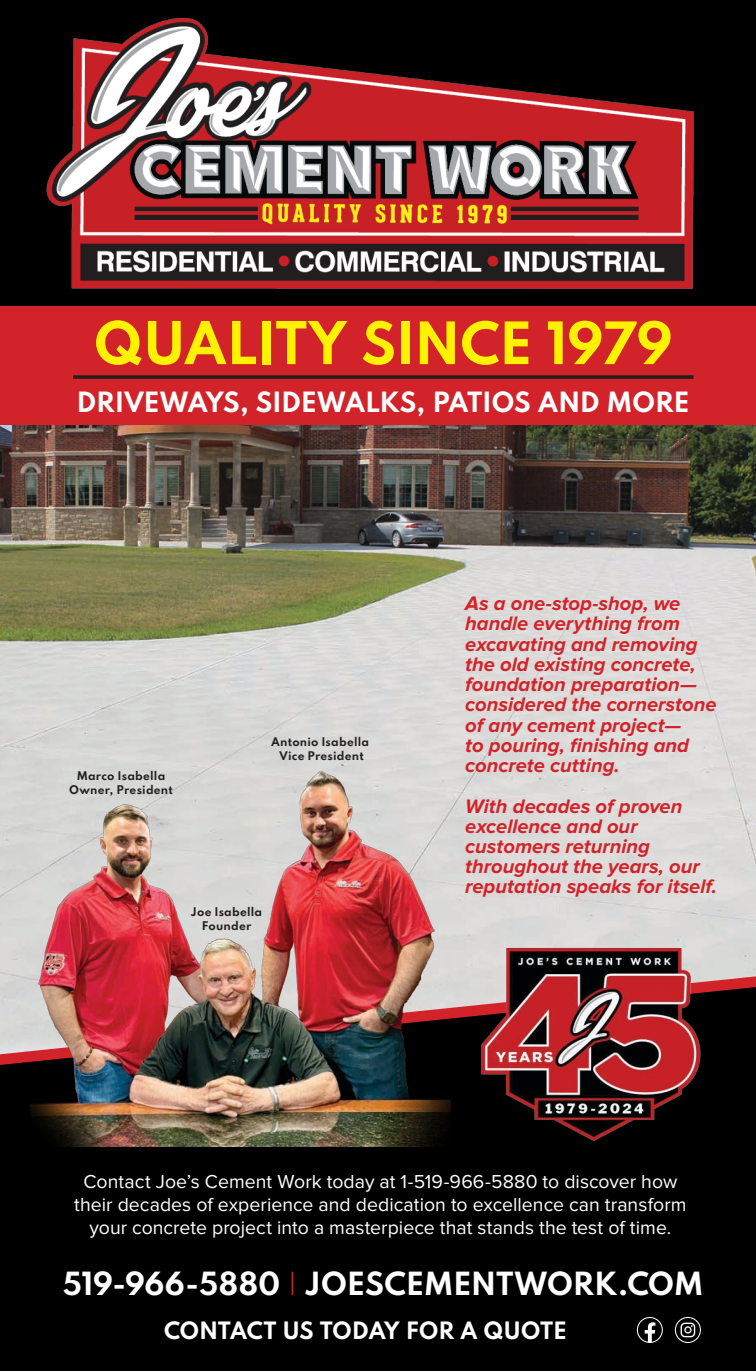
<style>
.page{position:relative;width:756px;height:1371px;background:#fff}
.page>*{position:absolute;margin:0;border:0;box-sizing:border-box;transform-origin:0 0}
.t1{font:100 51.62px "Spartan";letter-spacing:-.02em;color:#fff200}
.t2{font:100 28.35px "Spartan";letter-spacing:-.01em;color:#fff}
.t3{font:100 24.68px "Spartan";letter-spacing:-.015em;color:#fff}
.t4{font:100 21.18px "Spartan";letter-spacing:-.015em;color:#fff}
.t5{font:italic 700 20.3px/20.3px "Lincoln Proxima Nova";color:#d2232a}
.t6{font:19.43px/22.9px "Lincoln Proxima Nova";letter-spacing:.005em;color:#fff;text-align:center}
.t7{font:100 10.67px/14.2px "Spartan";letter-spacing:.02em;color:#231f20;text-align:center}
.s1{font-size:52.15px}
.s2{color:#d2232a}
</style>
<div class="page">
<div style="left:0;top:306px;width:756px;height:119px;background:#d2232a"></div>
<img style="left:0;top:425px;width:756px;height:537px">
<div style="left:0;top:0;width:756px;height:306px;background:#000"></div>
<img style="left:46px;top:18px;width:648px;height:271px">
<div style="left:0;top:962px;width:756px;height:408px;background:#000"></div>
<svg style="left:675px;top:1316px;width:26px;height:26px"></svg>
<svg style="left:637px;top:1316px;width:26px;height:26px"></svg>
<img style="left:459px;top:916px;width:260px;height:239px">
<img style="left:18px;top:757px;width:432px;height:388px">
<svg style="left:73px;top:375px;width:620px;height:4px"></svg>
<p class="t1" style="left:94px;top:304px;width:581px"><span class="s1">QUALITY</span> SINCE 1979</p>
<p class="t3" style="left:77px;top:383px;width:615px">DRIVEWAYS, SIDEWALKS, PATIOS AND MORE</p>
<p class="t7" style="left:69px;top:768px;width:105px">Marco Isabella<br>Owner, President</p>
<p class="t7" style="left:271px;top:734px;width:100px">Antonio Isabella<br>Vice President</p>
<p class="t7" style="left:191px;top:904px;width:73px">Joe Isabella<br>Founder</p>
<p class="t5" style="left:465px;top:593px;width:253px">As a one-stop-shop, we handle everything from excavating and removing the old existing concrete, foundation preparation— considered the cornerstone of any cement project—<br>to pouring, finishing and concrete cutting.</p>
<p class="t5" style="left:465px;top:796px;width:253px">With decades of proven excellence and our customers returning throughout the years, our reputation speaks for itself.</p>
<p class="t6" style="left:74px;top:1170px;width:614px">Contact Joe’s Cement Work today at 1-519-966-5880 to discover how their decades of experience and dedication to excellence can transform your concrete project into a masterpiece that stands the test of time.</p>
<p class="t2" style="left:63px;top:1261px;width:642px">519-966-5880 <span class="s2">I</span> JOESCEMENTWORK.COM</p>
<p class="t4" style="left:164px;top:1314px;width:404px">CONTACT US TODAY FOR A QUOTE</p>
</div>
